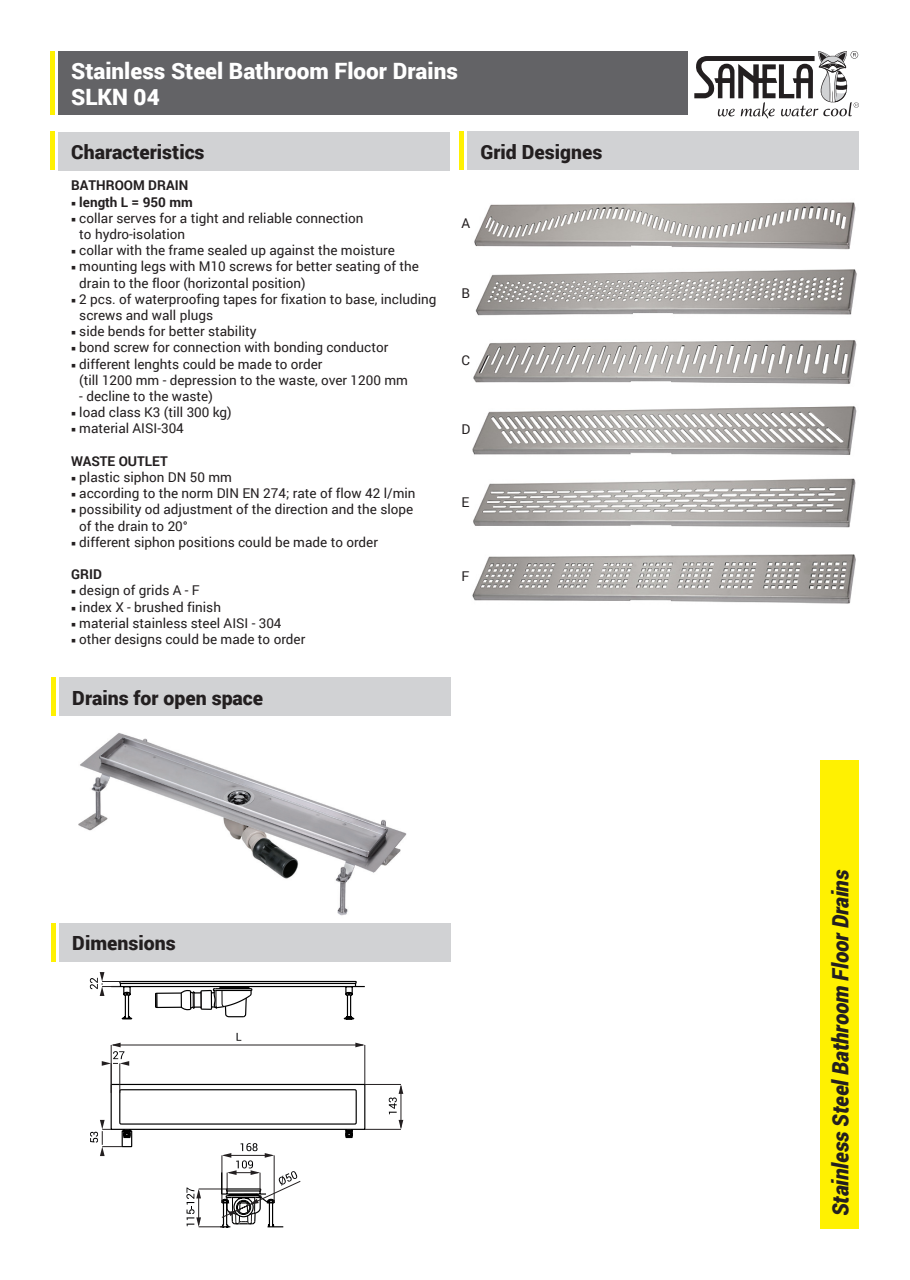
<style>
.page{position:relative;width:910px;height:1280px;background:#fff}
.page>*{position:absolute;margin:0;border:0;box-sizing:border-box;transform-origin:0 0}
.t1{font:900 22.5px/26.2px "Roboto";color:#fff}
.t2{font:italic 900 22.5px "Roboto";letter-spacing:-.005em;color:#231f20;scale:.95 1}
.t3{font:900 19.5px "Roboto";color:#231f20}
.t4{font:13.5px/16.2px "Roboto";color:#231f20}
.t5{font:700 13.5px "Roboto";color:#231f20}
</style>
<div class="page">
<div style="left:58px;top:51px;width:630px;height:64px;background:#636366"></div>
<div style="left:821px;top:760px;width:38px;height:469px;background:#fff101"></div>
<svg style="left:694px;top:51px;width:165px;height:68px"></svg>
<hr style="left:50px;top:51px;width:4px;height:64px;background:#fff101">
<div style="left:58px;top:133px;width:392px;height:38px;background:#d1d2d4"></div>
<div style="left:468px;top:132px;width:391px;height:38px;background:#d1d2d4"></div>
<hr style="left:459px;top:132px;width:4px;height:38px;background:#fff101">
<hr style="left:50px;top:132px;width:4px;height:38px;background:#fff101">
<div style="left:60px;top:677px;width:391px;height:38px;background:#d1d2d4"></div>
<hr style="left:51px;top:677px;width:4px;height:38px;background:#fff101">
<div style="left:60px;top:923px;width:391px;height:38px;background:#d1d2d4"></div>
<hr style="left:51px;top:923px;width:4px;height:38px;background:#fff101">
<img style="left:474px;top:202px;width:382px;height:48px">
<img style="left:475px;top:269px;width:382px;height:47px">
<img style="left:473px;top:340px;width:384px;height:44px">
<img style="left:472px;top:406px;width:385px;height:49px">
<img style="left:473px;top:478px;width:383px;height:50px">
<img style="left:472px;top:554px;width:384px;height:50px">
<hr style="left:365px;top:1129px;width:36px;height:1px;background:#231f20">
<hr style="left:365px;top:1084px;width:36px;height:1px;background:#231f20">
<hr style="left:401px;top:1086px;width:1px;height:41px;background:#231f20">
<svg style="left:399px;top:1120px;width:4px;height:9px"></svg>
<svg style="left:389px;top:1084px;width:14px;height:30px"></svg>
<svg style="left:90px;top:972px;width:276px;height:256px"></svg>
<img style="left:78px;top:733px;width:329px;height:183px">
<h1 class="t1" style="left:71px;top:57px;width:388px">Stainless Steel Bathroom Floor Drains<br>SLKN 04</h1>
<h2 class="t3" style="left:71px;top:139px;width:135px">Characteristics</h2>
<h2 class="t3" style="left:480px;top:138px;width:123px">Grid Designes</h2>
<p class="t5" style="left:71px;top:176px;width:119px">BATHROOM DRAIN</p>
<p class="t5" style="left:71px;top:192px;width:123px">○ length L = 950 mm</p>
<p class="t4" style="left:79px;top:209px;width:286px;text-indent:-8px">○ collar serves for a tight and reliable connection to hydro-isolation</p>
<p class="t4" style="left:71px;top:242px;width:325px">○ collar with the frame sealed up against the moisture</p>
<p class="t4" style="left:79px;top:258px;width:341px;text-indent:-8px">○ mounting legs with M10 screws for better seating of the drain to the floor (horizontal position)</p>
<p class="t4" style="left:79px;top:290px;width:359px;text-indent:-8px">○ 2 pcs. of waterproofing tapes for fixation to base, including screws and wall plugs</p>
<p class="t4" style="left:71px;top:323px;width:187px">○ side bends for better stability</p>
<p class="t4" style="left:71px;top:339px;width:319px">○ bond screw for connection with bonding conductor</p>
<p class="t4" style="left:79px;top:355px;width:330px;text-indent:-8px">○ different lenghts could be made to order<br>(till 1200 mm - depression to the waste, over 1200 mm</p>
<p class="t4" style="left:79px;top:388px;width:135px">- decline to the waste)</p>
<p class="t4" style="left:71px;top:404px;width:162px">○ load class K3 (till 300 kg)</p>
<p class="t4" style="left:71px;top:420px;width:114px">○ material AISI-304</p>
<p class="t5" style="left:71px;top:451px;width:98px">WASTE OUTLET</p>
<p class="t4" style="left:71px;top:469px;width:162px">○ plastic siphon DN 50 mm</p>
<p class="t4" style="left:71px;top:485px;width:346px">○ according to the norm DIN EN 274; rate of flow 42 l/min</p>
<p class="t4" style="left:79px;top:501px;width:335px;text-indent:-8px">○ possibility od adjustment of the direction and the slope of the drain to 20°</p>
<p class="t4" style="left:71px;top:533px;width:308px">○ different siphon positions could be made to order</p>
<p class="t5" style="left:71px;top:565px;width:32px">GRID</p>
<p class="t4" style="left:71px;top:582px;width:130px">○ design of grids A - F</p>
<p class="t4" style="left:71px;top:598px;width:151px">○ index X - brushed finish</p>
<p class="t4" style="left:71px;top:614px;width:212px">○ material stainless steel AISI - 304</p>
<p class="t4" style="left:71px;top:631px;width:236px">○ other designs could be made to order</p>
<p class="t4" style="left:461px;top:214px;width:10px">A</p>
<p class="t4" style="left:461px;top:285px;width:10px">B</p>
<p class="t4" style="left:461px;top:352px;width:10px">C</p>
<p class="t4" style="left:461px;top:421px;width:10px">D</p>
<p class="t4" style="left:461px;top:494px;width:9px">E</p>
<p class="t4" style="left:461px;top:567px;width:9px">F</p>
<h2 class="t3" style="left:72px;top:684px;width:192px">Drains for open space</h2>
<h2 class="t3" style="left:72px;top:929px;width:105px">Dimensions</h2>
<h1 class="t2" style="left:825px;top:1216px;width:366px;rotate:-90deg">Stainless Steel Bathroom Floor Drains</h1>
</div>
